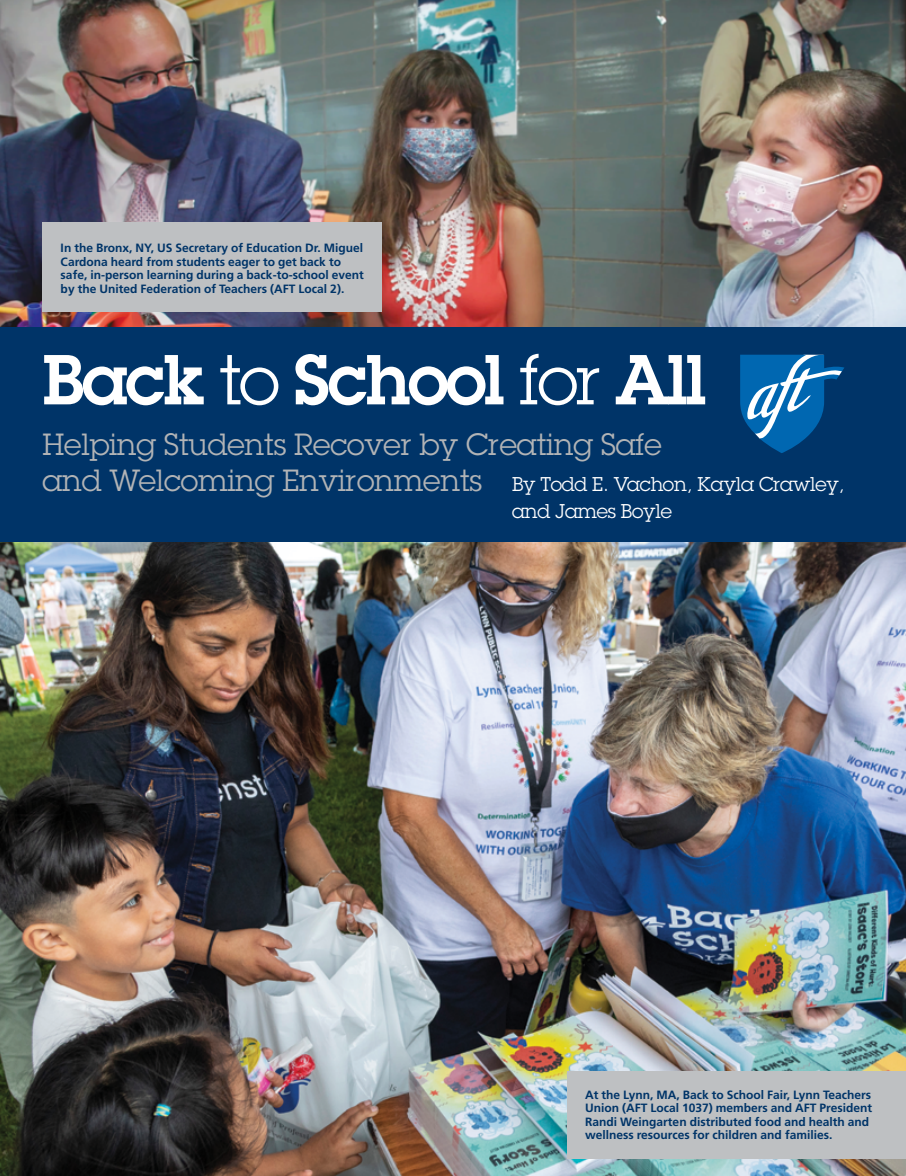
<style>
.page{position:relative;width:906px;height:1176px;background:#fff}
.page>*{position:absolute;margin:0;border:0;box-sizing:border-box;transform-origin:0 0}
.t1{font:600 69px "Lubalin Graph Std";letter-spacing:-.03em;color:#fff}
.t2{font:30px/36px "Lubalin Graph Std";letter-spacing:-.005em;color:#b2b4b6}
.t3{font:19.5px/27px "Lubalin Graph Std";letter-spacing:-.01em;color:#fff}
.t4{font:700 12px/13.5px "Frutiger LT Std";color:#003468}
.s1{font-weight:400}
</style>
<div class="page">
<img style="left:0;top:0;width:905px;height:327px">
<div style="left:43px;top:222px;width:338px;height:90px;background:#bec0c2"></div>
<img style="left:0;top:541px;width:905px;height:634px">
<div style="left:566px;top:1070px;width:339px;height:87px;background:#bec0c2"></div>
<div style="left:0;top:327px;width:905px;height:214px;background:#003468"></div>
<svg style="left:740px;top:354px;width:104px;height:99px"></svg>
<p class="t4" style="left:61px;top:241px;width:304px">In the Bronx, NY, US Secretary of Education Dr. Miguel Cardona heard from students eager to get back to safe, in-person learning during a back-to-school event by the United Federation of Teachers (AFT Local 2).</p>
<h1 class="t1" style="left:43px;top:334px;width:665px">Back <span class="s1">to</span> School <span class="s1">for</span> All</h1>
<h2 class="t2" style="left:43px;top:425px;width:620px">Helping Students Recover by Creating Safe and Welcoming Environments</h2>
<h3 class="t3" style="left:512px;top:470px;width:334px">By Todd E. Vachon, Kayla Crawley, and James Boyle</h3>
<p class="t4" style="left:584px;top:1087px;width:288px">At the Lynn, MA, Back to School Fair, Lynn Teachers Union (AFT Local 1037) members and AFT President Randi Weingarten distributed food and health and wellness resources for children and families.</p>
</div>
